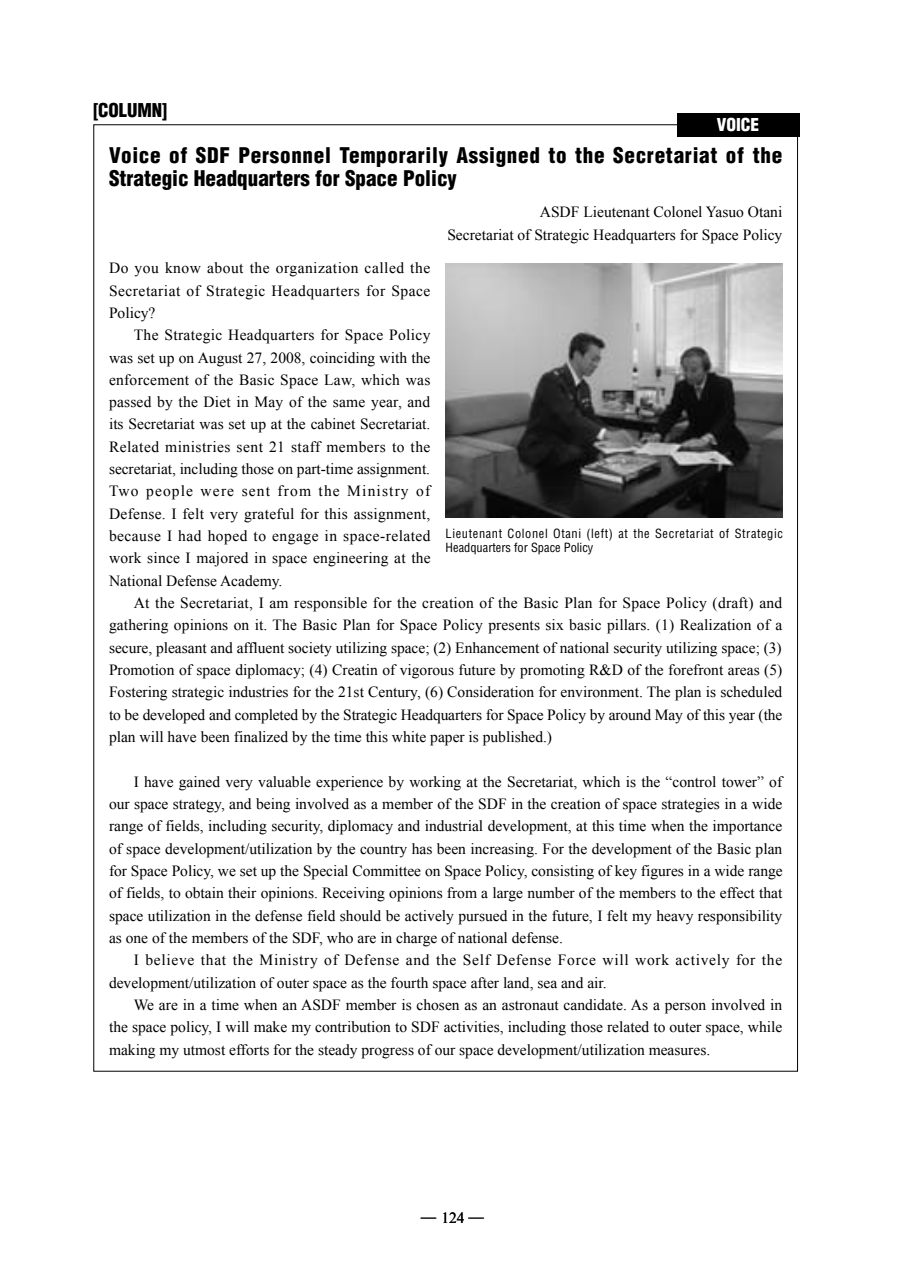
<style>
.page{position:relative;width:903px;height:1275px;background:#fff}
.page>*{position:absolute;margin:0;border:0;box-sizing:border-box;transform-origin:0 0}
.t1{font:900 condensed 21px/22.4px "Helvetica";letter-spacing:.035em;color:#000}
.t2{font:900 condensed 18.55px "Helvetica";color:#000}
.t3{font:900 condensed 17.32px "Helvetica";color:#fff}
.t4{font:15.58px/22.4px "Times New Roman";color:#000;text-align:justify}
.t5{font:15.58px/22.4px "Times New Roman";letter-spacing:.045em;color:#000}
.t6{font:condensed 12.42px/14.9px "Helvetica";letter-spacing:.05em;color:#000}
.s1{font-family:"Ryumin Pr 5";font-weight:300}
</style>
<div class="page">
<div style="left:677px;top:113px;width:122px;height:23px;background:#000"></div>
<img style="left:445px;top:263px;width:338px;height:255px">
<p class="t2" style="left:93px;top:99px;width:76px">[COLUMN]</p>
<p class="t3" style="left:717px;top:114px;width:44px">VOICE</p>
<h1 class="t1" style="left:109px;top:144px;width:675px">Voice of SDF Personnel Temporarily Assigned to the Secretariat of the<br>Strategic Headquarters for Space Policy</h1>
<p class="t4" style="left:447px;top:201px;width:336px;text-align:right">ASDF Lieutenant Colonel Yasuo Otani<br>Secretariat of Strategic Headquarters for Space Policy</p>
<p class="t4" style="left:109px;top:257px;width:323px">Do you know about the organization called the Secretariat of Strategic Headquarters for Space Policy?</p>
<p class="t4" style="left:109px;top:324px;width:323px;text-indent:25px">The Strategic Headquarters for Space Policy was set up on August 27, 2008, coinciding with the enforcement of the Basic Space Law, which was passed by the Diet in May of the same year, and its Secretariat was set up at the cabinet Secretariat.<br>Related ministries sent 21 staff members to the secretariat, including those on part-time assignment.<br>Two people were sent from the Ministry of Defense. I felt very grateful for this assignment, because I had hoped to engage in space-related work since I majored in space engineering at the National Defense Academy.</p>
<p class="t4" style="left:109px;top:591px;width:675px;text-indent:25px">At the Secretariat, I am responsible for the creation of the Basic Plan for Space Policy (draft) and gathering opinions on it. The Basic Plan for Space Policy presents six basic pillars. (1) Realization of a secure, pleasant and affluent society utilizing space; (2) Enhancement of national security utilizing space; (3)<br>Promotion of space diplomacy; (4) Creatin of vigorous future by promoting R&amp;D of the forefront areas (5)<br>Fostering strategic industries for the 21st Century, (6) Consideration for environment. The plan is scheduled to be developed and completed by the Strategic Headquarters for Space Policy by around May of this year (the plan will have been finalized by the time this white paper is published.)</p>
<p class="t4" style="left:109px;top:770px;width:675px;text-indent:25px">I have gained very valuable experience by working at the Secretariat, which is the “control tower” of our space strategy, and being involved as a member of the SDF in the creation of space strategies in a wide range of fields, including security, diplomacy and industrial development, at this time when the importance of space development/utilization by the country has been increasing. For the development of the Basic plan for Space Policy, we set up the Special Committee on Space Policy, consisting of key figures in a wide range of fields, to obtain their opinions. Receiving opinions from a large number of the members to the effect that space utilization in the defense field should be actively pursued in the future, I felt my heavy responsibility as one of the members of the SDF, who are in charge of national defense.</p>
<p class="t5" style="left:109px;top:949px;width:675px;text-indent:25px">I believe that the Ministry of Defense and the Self Defense Force will work actively for the development/utilization of outer space as the fourth space after land, sea and air.</p>
<p class="t4" style="left:109px;top:993px;width:675px;text-indent:25px">We are in a time when an ASDF member is chosen as an astronaut candidate. As a person involved in the space policy, I will make my contribution to SDF activities, including those related to outer space, while making my utmost efforts for the steady progress of our space development/utilization measures.</p>
<p class="t6" style="left:446px;top:525px;width:339px">Lieutenant Colonel Otani (left) at the Secretariat of Strategic<br>Headquarters for Space Policy</p>
<p class="t4" style="left:421px;top:1207px;width:65px"><span class="s1">―</span> 124 <span class="s1">―</span></p>
</div>
